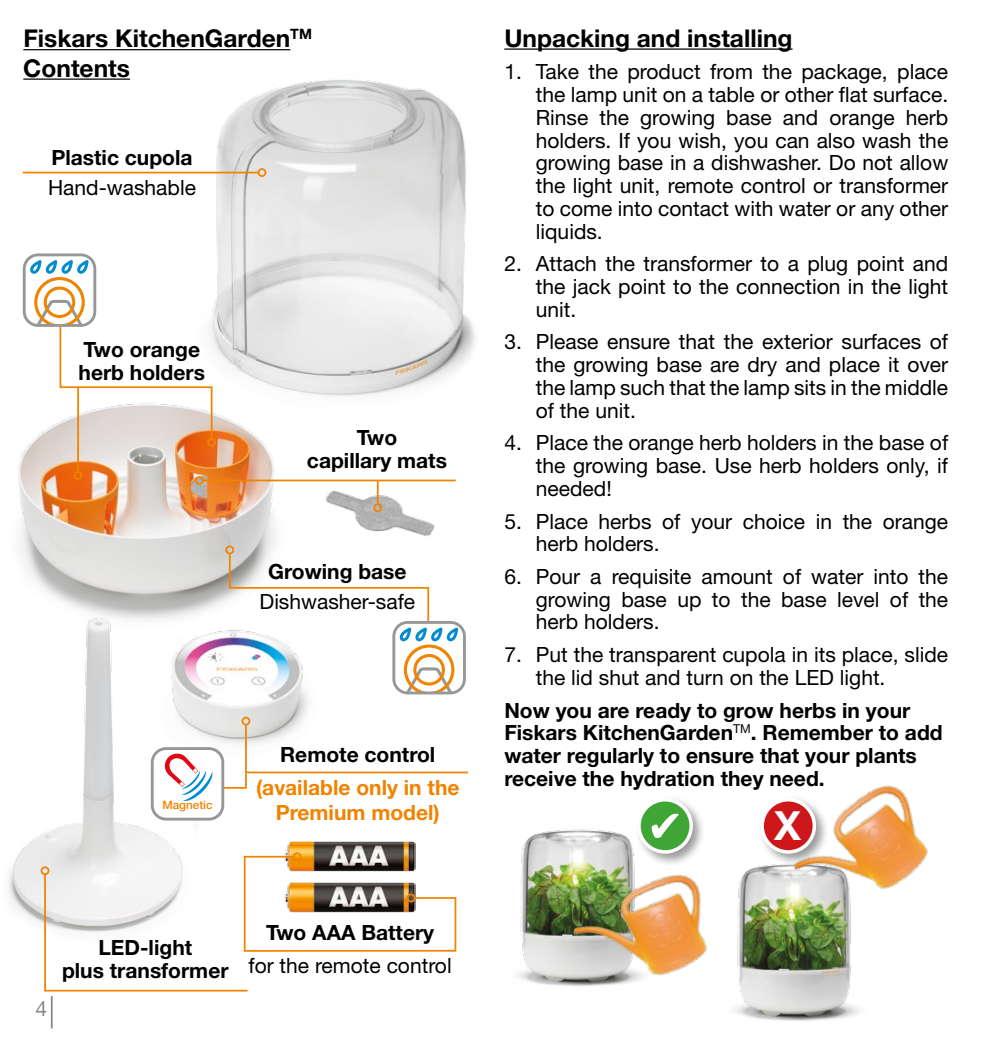
<style>
.page{position:relative;width:983px;height:1042px;background:#fff}
.page>*{position:absolute;margin:0;border:0;box-sizing:border-box;transform-origin:0 0}
.t1{font:700 40.25px "Helvetica Neue LT Std";color:#fff}
.t2{font:700 24.5px/29.4px "Helvetica Neue LT Std";color:#000}
.t3{font:21px/22.8px "Helvetica Neue LT Std";color:#000;text-align:justify}
.t4{font:700 21px/22.8px "Helvetica Neue LT Std";color:#000;text-align:center}
.t5{font:700 21px/25.2px "Helvetica Neue LT Std";color:#f08300;text-align:center}
.t6{font:21px "Helvetica Neue LT Std";color:#878787}
.t7{font:500 11.72px "Helvetica Neue LT Std";color:#f08300}
</style>
<div class="page">
<img style="left:183px;top:79px;width:292px;height:317px">
<img style="left:197px;top:636px;width:111px;height:87px">
<hr style="left:23px;top:49px;width:267px;height:1px;background:#000">
<hr style="left:23px;top:78px;width:107px;height:2px;background:#000">
<img style="left:337px;top:484px;width:98px;height:52px">
<img style="left:18px;top:387px;width:319px;height:249px">
<img style="left:8px;top:603px;width:189px;height:320px">
<hr style="left:23px;top:172px;width:235px;height:1px;background:#f08300">
<div style="left:257px;top:168px;width:9px;height:9px;border:2px solid #f08300;border-radius:50%"></div>
<hr style="left:203px;top:479px;width:252px;height:2px;background:#f08300">
<div style="left:195px;top:476px;width:9px;height:9px;border:2px solid #f08300;border-radius:50%"></div>
<hr style="left:77px;top:387px;width:2px;height:85px;background:#f08300">
<div style="left:74px;top:471px;width:8px;height:9px;border:2px solid #f08300;border-radius:50%"></div>
<svg style="left:377px;top:481px;width:1px;height:22px"></svg>
<div style="left:373px;top:503px;width:9px;height:9px;border:2px solid #f08300;border-radius:50%"></div>
<svg style="left:23px;top:253px;width:190px;height:188px"></svg>
<div style="left:207px;top:438px;width:9px;height:9px;border:2px solid #f08300;border-radius:50%"></div>
<div style="left:225px;top:545px;width:9px;height:9px;border:2px solid #f08300;border-radius:50%"></div>
<div style="left:41px;top:866px;width:8px;height:9px;border:2px solid #f08300;border-radius:50%"></div>
<div style="left:241px;top:717px;width:9px;height:8px;border:2px solid #f08300;border-radius:50%"></div>
<img style="left:284px;top:841px;width:132px;height:14px">
<svg style="left:43px;top:855px;width:414px;height:137px"></svg>
<div style="left:406px;top:893px;width:9px;height:9px;border:2px solid #f08300;border-radius:50%"></div>
<div style="left:293px;top:852px;width:8px;height:9px;border:2px solid #f08300;border-radius:50%"></div>
<svg style="left:151px;top:723px;width:318px;height:97px"></svg>
<svg style="left:228px;top:552px;width:238px;height:142px"></svg>
<hr style="left:504px;top:48px;width:288px;height:2px;background:#000">
<img style="left:734px;top:866px;width:126px;height:155px">
<img style="left:782px;top:785px;width:146px;height:107px">
<div style="left:757px;top:795px;width:71px;height:71px;background:#000;opacity:.4"></div>
<div style="left:762px;top:800px;width:52px;height:52px;background:#cd171a;border-radius:50%"></div>
<div style="left:760px;top:798px;width:55px;height:55px;border:4px solid #fff;border-radius:50%"></div>
<img style="left:517px;top:829px;width:117px;height:157px">
<img style="left:565px;top:862px;width:142px;height:124px">
<div style="left:634px;top:795px;width:71px;height:71px;background:#000;opacity:.4"></div>
<div style="left:638px;top:800px;width:53px;height:52px;background:#3fa535;border-radius:50%"></div>
<div style="left:637px;top:798px;width:55px;height:55px;border:4px solid #fff;border-radius:50%"></div>
<svg style="left:651px;top:814px;width:27px;height:24px"></svg>
<hr style="left:51px;top:996px;width:2px;height:32px;background:#878787">
<p class="t2" style="left:23px;top:23px;width:290px">Fiskars KitchenGarden<sup>TM<br></sup>Contents</p>
<p class="t4" style="left:51px;top:146px;width:143px">Plastic cupola</p>
<p class="t3" style="left:48px;top:176px;width:149px">Hand-washable</p>
<p class="t4" style="left:78px;top:338px;width:128px;text-align:left">Two orange herb holders</p>
<p class="t4" style="left:307px;top:425px;width:141px">Two<br>capillary mats</p>
<p class="t4" style="left:268px;top:559px;width:140px">Growing base</p>
<p class="t3" style="left:259px;top:590px;width:157px">Dishwasher-safe</p>
<p class="t7" style="left:162px;top:798px;width:52px">Magnetic</p>
<p class="t4" style="left:280px;top:743px;width:157px">Remote control</p>
<p class="t5" style="left:256px;top:774px;width:205px">(available only in the<br>Premium model)</p>
<p class="t6" style="left:35px;top:996px;width:13px">4</p>
<p class="t4" style="left:62px;top:935px;width:168px">LED-light<br>plus transformer</p>
<p class="t4" style="left:266px;top:921px;width:170px">Two AAA Battery</p>
<p class="t3" style="left:248px;top:954px;width:205px">for the remote control</p>
<p class="t2" style="left:504px;top:23px;width:289px">Unpacking and installing</p>
<p class="t3" style="left:535px;top:60px;width:414px;text-indent:-32px">1. Take the product from the package, place the lamp unit on a table or other flat surface.<br>Rinse the growing base and orange herb holders. If you wish, you can also wash the growing base in a dishwasher. Do not allow the light unit, remote control or transformer to come into contact with water or any other liquids.</p>
<p class="t3" style="left:535px;top:252px;width:414px;text-indent:-32px">2. Attach the transformer to a plug point and the jack point to the connection in the light unit.</p>
<p class="t3" style="left:535px;top:330px;width:414px;text-indent:-32px">3. Please ensure that the exterior surfaces of the growing base are dry and place it over the lamp such that the lamp sits in the middle of the unit.</p>
<p class="t3" style="left:535px;top:431px;width:414px;text-indent:-32px">4. Place the orange herb holders in the base of the growing base. Use herb holders only, if needed!</p>
<p class="t3" style="left:535px;top:509px;width:414px;text-indent:-32px">5. Place herbs of your choice in the orange herb holders.</p>
<p class="t3" style="left:535px;top:565px;width:414px;text-indent:-32px">6. Pour a requisite amount of water into the growing base up to the base level of the herb holders.</p>
<p class="t3" style="left:535px;top:643px;width:414px;text-indent:-32px">7. Put the transparent cupola in its place, slide the lid shut and turn on the LED light.</p>
<p class="t4" style="left:504px;top:698px;width:440px;text-align:left">Now you are ready to grow herbs in your Fiskars KitchenGarden<sup>TM</sup>. Remember to add water regularly to ensure that your plants receive the hydration they need.</p>
<h1 class="t1" style="left:773px;top:801px;width:28px">X</h1>
</div>
